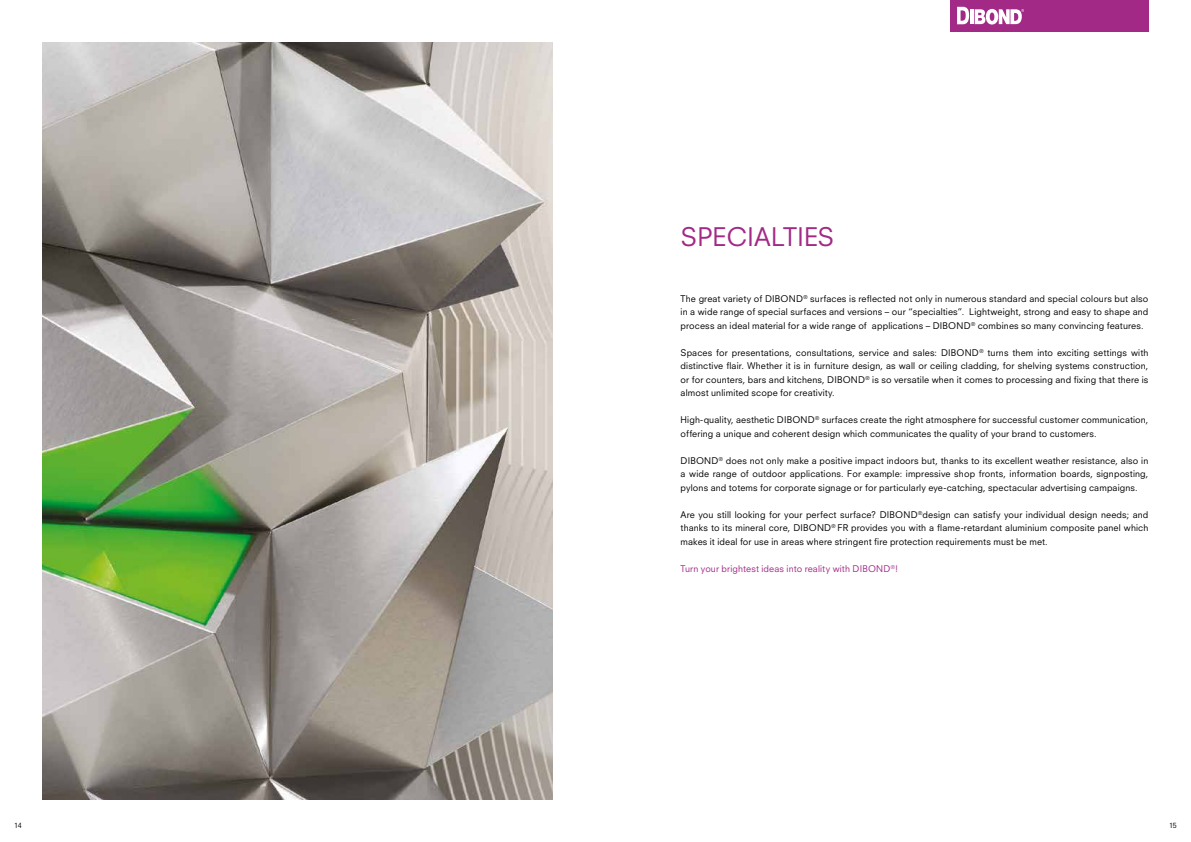
<style>
.page{position:relative;width:1191px;height:842px;background:#fff}
.page>*{position:absolute;margin:0;border:0;box-sizing:border-box;transform-origin:0 0}
.t1{font:25px "Neuzeit SLT Std";color:#a22986}
.t2{font:9px/13.5px "Neuzeit SLT Std";letter-spacing:.015em;color:#000;text-align:justify}
.t3{font:9px "Neuzeit SLT Std";letter-spacing:.015em;color:#a22986}
.t4{font:7px "Neuzeit SLT Std";color:#000}
</style>
<div class="page">
<div style="left:950px;top:0;width:198px;height:31px;background:#a22986"></div>
<svg style="left:957px;top:7px;width:67px;height:18px"></svg>
<img style="left:43px;top:43px;width:510px;height:756px">
<h1 class="t1" style="left:680px;top:221px;width:155px">SPECIALTIES</h1>
<p class="t2" style="left:680px;top:291px;width:469px">The great variety of DIBOND<sup>®</sup> surfaces is reflected not only in numerous standard and special colours but also in a wide range of special surfaces and versions – our “specialties”. Lightweight, strong and easy to shape and process an ideal material for a wide range of applications – DIBOND<sup>®</sup> combines so many convincing features.</p>
<p class="t2" style="left:680px;top:345px;width:469px">Spaces for presentations, consultations, service and sales: DIBOND<sup>®</sup> turns them into exciting settings with distinctive flair. Whether it is in furniture design, as wall or ceiling cladding, for shelving systems construction, or for counters, bars and kitchens, DIBOND<sup>®</sup> is so versatile when it comes to processing and fixing that there is almost unlimited scope for creativity.</p>
<p class="t2" style="left:680px;top:413px;width:469px">High-quality, aesthetic DIBOND<sup>®</sup> surfaces create the right atmosphere for successful customer communication, offering a unique and coherent design which communicates the quality of your brand to customers.</p>
<p class="t2" style="left:680px;top:453px;width:469px">DIBOND<sup>®</sup> does not only make a positive impact indoors but, thanks to its excellent weather resistance, also in a wide range of outdoor applications. For example: impressive shop fronts, information boards, signposting, pylons and totems for corporate signage or for particularly eye-catching, spectacular advertising campaigns.</p>
<p class="t2" style="left:680px;top:507px;width:469px">Are you still looking for your perfect surface? DIBOND<sup>®</sup>design can satisfy your individual design needs; and thanks to its mineral core, DIBOND<sup>®</sup> FR provides you with a flame-retardant aluminium composite panel which makes it ideal for use in areas where stringent fire protection requirements must be met.</p>
<p class="t3" style="left:680px;top:563px;width:219px">Turn your brightest ideas into reality with DIBOND<sup>®</sup>!</p>
<p class="t4" style="left:14px;top:821px;width:9px">14</p>
<p class="t4" style="left:1169px;top:821px;width:9px">15</p>
</div>
